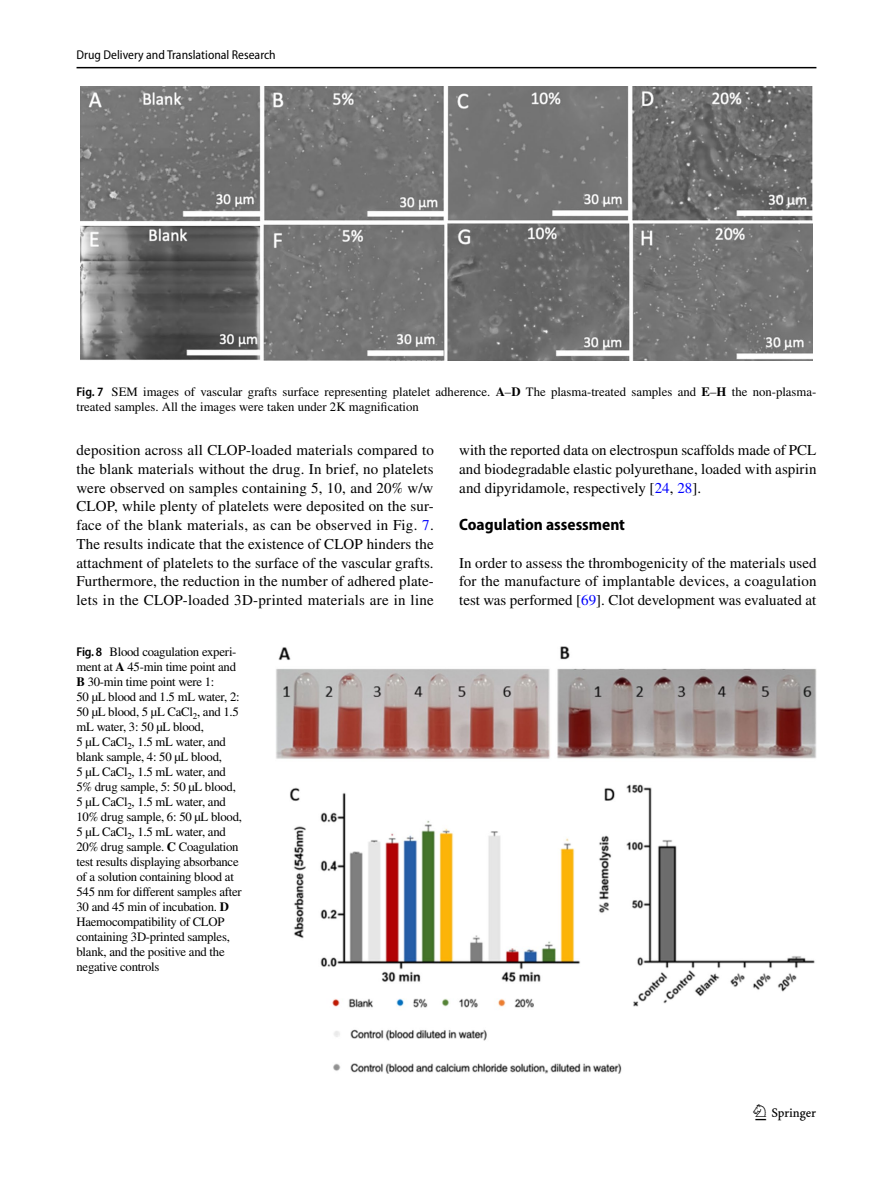
<style>
.page{position:relative;width:893px;height:1187px;background:#fff}
.page>*{position:absolute;margin:0;border:0;box-sizing:border-box;transform-origin:0 0}
.t1{font:22.5px "Springnew Regular 3";color:#000}
.t2{font:700 semi-condensed 16.5px "Myriad Pro";color:#000}
.t3{font:15px/18.8px "STIX";letter-spacing:.005em;color:#000;text-align:justify}
.t4{font:12.75px/15px "STIX";letter-spacing:-.02em;color:#000}
.t5{font:12.75px/15px "STIX";color:#000}
.t6{font:semi-condensed 12.75px "Myriad Pro";color:#000}
.s1{font-family:"Myriad Pro";font-weight:600;font-stretch:semi-condensed}
.s2{font-weight:700}
.s3{color:#00f}
</style>
<div class="page">
<hr style="left:77px;top:67px;width:739px;height:1px;background:#000">
<img style="left:81px;top:87px;width:731px;height:273px">
<img style="left:276px;top:646px;width:540px;height:427px">
<p class="t6" style="left:77px;top:48px;width:201px">Drug Delivery and Translational Research</p>
<p class="t5" style="left:77px;top:384px;width:741px"><span class="s1">Fig. 7</span> SEM images of vascular grafts surface representing platelet adherence. <span class="s2">A</span>–<span class="s2">D</span> The plasma-treated samples and <span class="s2">E</span>–<span class="s2">H</span> the non-plasma&shy;treated samples. All the images were taken under 2K magnification</p>
<p class="t3" style="left:77px;top:441px;width:359px">deposition across all CLOP-loaded materials compared to the blank materials without the drug. In brief, no platelets were observed on samples containing 5, 10, and 20% w/w CLOP, while plenty of platelets were deposited on the sur&shy;face of the blank materials, as can be observed in Fig. <span class="s3">7</span>.<br>The results indicate that the existence of CLOP hinders the attachment of platelets to the surface of the vascular grafts.<br>Furthermore, the reduction in the number of adhered plate&shy;lets in the CLOP-loaded 3D-printed materials are in line</p>
<p class="t3" style="left:459px;top:441px;width:359px">with the reported data on electrospun scaffolds made of PCL and biodegradable elastic polyurethane, loaded with aspirin and dipyridamole, respectively [<span class="s3">24</span>, <span class="s3">28</span>].</p>
<p class="t2" style="left:459px;top:515px;width:167px">Coagulation assessment</p>
<p class="t3" style="left:459px;top:554px;width:359px">In order to assess the thrombogenicity of the materials used for the manufacture of implantable devices, a coagulation test was performed [<span class="s3">69</span>]. Clot development was evaluated at</p>
<p class="t4" style="left:77px;top:644px;width:167px"><span class="s1">Fig. 8</span> Blood coagulation experi&shy;ment at <span class="s2">A</span> 45-min time point and<br><span class="s2">B</span> 30-min time point were 1:<br>50 µL blood and 1.5 mL water, 2:<br>50 µL blood, 5 µL CaCl<sub>2</sub>, and 1.5 mL water, 3: 50 µL blood,<br>5 µL CaCl<sub>2</sub>, 1.5 mL water, and blank sample, 4: 50 µL blood,<br>5 µL CaCl<sub>2</sub>, 1.5 mL water, and<br>5% drug sample, 5: 50 µL blood,<br>5 µL CaCl<sub>2</sub>, 1.5 mL water, and<br>10% drug sample, 6: 50 µL blood,<br>5 µL CaCl<sub>2</sub>, 1.5 mL water, and<br>20% drug sample. <span class="s2">C</span> Coagulation test results displaying absorbance of a solution containing blood at<br>545 nm for different samples after<br>30 and 45 min of incubation. <span class="s2">D<br></span>Haemocompatibility of CLOP containing 3D-printed samples, blank, and the positive and the negative controls</p>
<h1 class="t1" style="left:755px;top:1104px;width:62px">1 3</h1>
</div>
